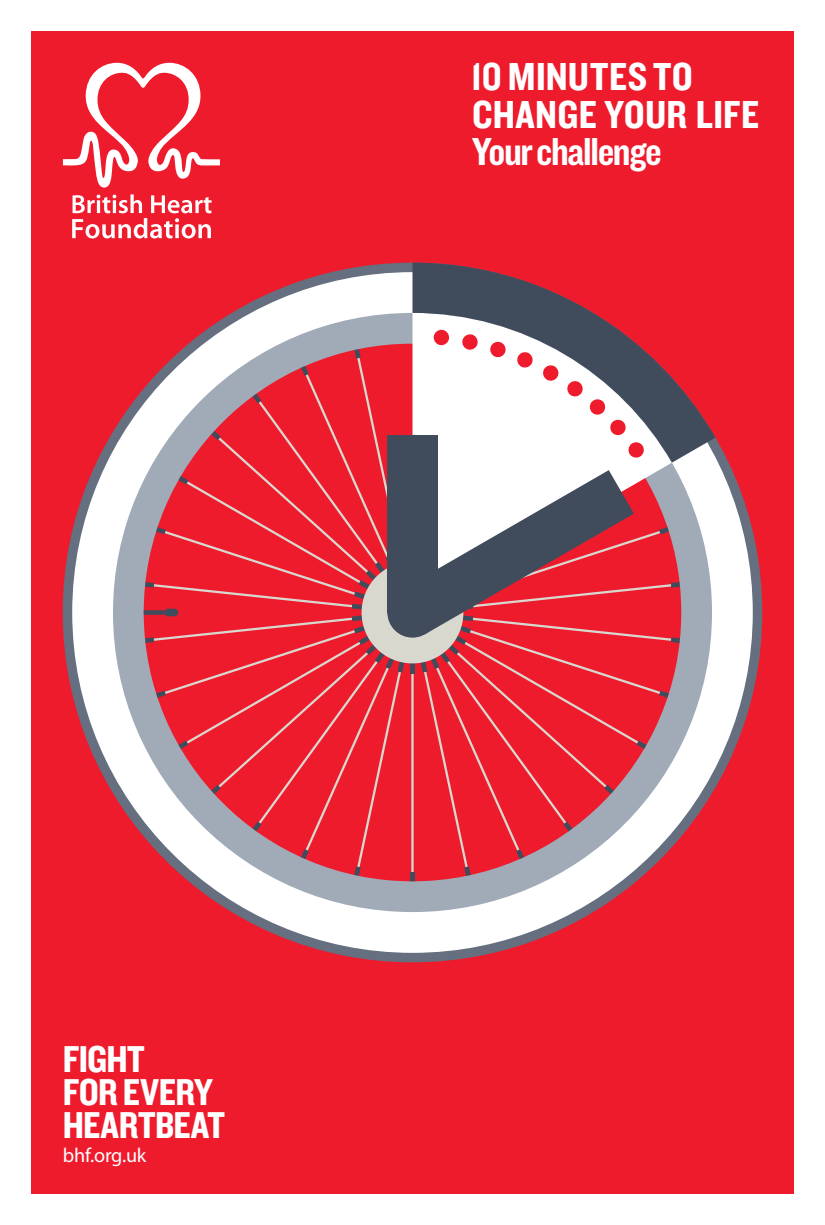
<style>
.page{position:relative;width:825px;height:1225px;background:#fff}
.page>*{position:absolute;margin:0;border:0;box-sizing:border-box;transform-origin:0 0}
.t1{font:40.5px/37.5px "Knockout 50 Welterweight";letter-spacing:.005em;color:#fff}
.t2{font:40.5px "Knockout 50 Welterweight";letter-spacing:-.035em;color:#fff}
.t3{font:38.85px/32.8px "Knockout 50 Welterweight";letter-spacing:-.015em;color:#fff}
.Body{font:20.1px "Myriad Pro";letter-spacing:-.01em;color:#fff}
</style>
<div class="page">
<div style="left:31px;top:31px;width:762px;height:1162px;background:#ee1b2d"></div>
<svg style="left:63px;top:63px;width:157px;height:125px"></svg>
<svg style="left:72px;top:194px;width:140px;height:44px"></svg>
<div style="left:63px;top:263px;width:699px;height:699px;background:#656f80;border-radius:50%"></div>
<div style="left:72px;top:272px;width:681px;height:681px;background:#fff;border-radius:50%"></div>
<div style="left:113px;top:313px;width:599px;height:599px;background:#a1abb8;border-radius:50%"></div>
<div style="left:410px;top:872px;width:5px;height:9px;background:#404b5c"></div>
<svg style="left:412px;top:263px;width:303px;height:195px"></svg>
<svg style="left:433px;top:329px;width:16px;height:16px"></svg>
<svg style="left:144px;top:333px;width:537px;height:545px"></svg>
<p class="t1" style="left:471px;top:56px;width:290px">10 MINUTES TO<br>CHANGE YOUR LIFE</p>
<p class="t2" style="left:472px;top:125px;width:191px">Your challenge</p>
<p class="t3" style="left:63px;top:1041px;width:164px">FIGHT<br>FOR EVERY<br>HEARTBEAT</p>
<p class="Body" style="left:63px;top:1143px;width:85px">bhf.org.uk</p>
</div>
